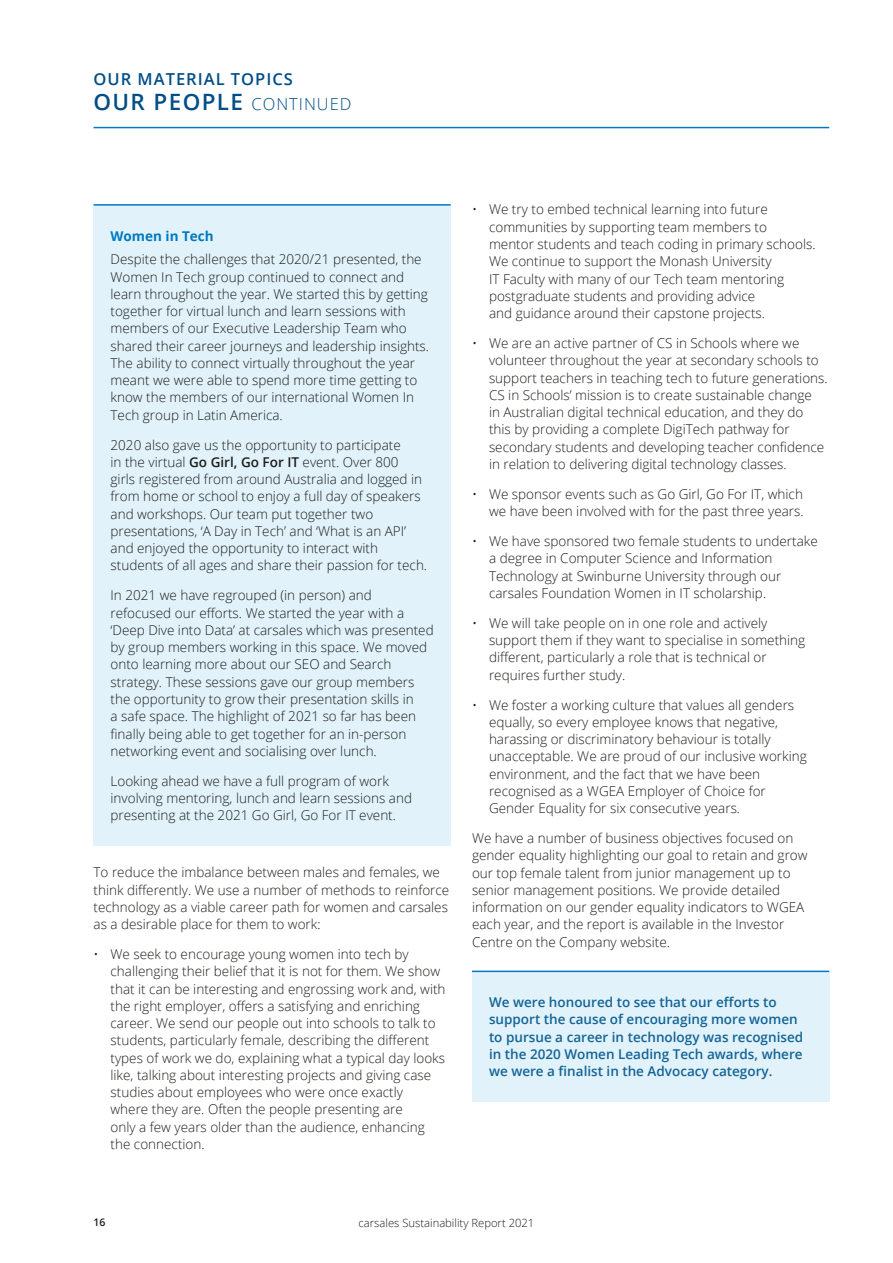
<style>
.page{position:relative;width:893px;height:1263px;background:#fff}
.page>*{position:absolute;margin:0;border:0;box-sizing:border-box;transform-origin:0 0}
.t1{font:600 22.5px "Open Sans";letter-spacing:.06em;color:#004e87}
.t2{font:600 16.5px "Open Sans";letter-spacing:.06em;color:#004e87}
.t3{font:300 13.5px/17.2px "Open Sans";color:#1d1d1b}
.t4{font:600 13.5px/17.2px "Open Sans";color:#146496}
.t5{font:700 13.5px "Open Sans";color:#0079c1}
.t6{font:300 11.25px "Open Sans";color:#1d1d1b}
.t7{font:600 10.5px "Open Sans";color:#1d1d1b}
.s1{font-weight:300;font-size:16.5px}
.s2{font-weight:600}
</style>
<div class="page">
<hr style="left:94px;top:127px;width:735px;height:1px;background:#0079c1">
<div style="left:94px;top:205px;width:357px;height:641px;background:#e1f2fa"></div>
<hr style="left:94px;top:204px;width:357px;height:2px;background:#0079c1">
<div style="left:472px;top:971px;width:357px;height:131px;background:#e1f2fa"></div>
<hr style="left:472px;top:970px;width:357px;height:2px;background:#0079c1">
<p class="t2" style="left:94px;top:68px;width:201px">OUR MATERIAL TOPICS</p>
<h1 class="t1" style="left:94px;top:87px;width:260px">OUR PEOPLE <span class="s1">CONTINUED</span></h1>
<p class="t5" style="left:111px;top:226px;width:105px">Women in Tech</p>
<p class="t3" style="left:111px;top:250px;width:320px">Despite the challenges that 2020/21 presented, the Women In Tech group continued to connect and learn throughout the year. We started this by getting together for virtual lunch and learn sessions with members of our Executive Leadership Team who shared their career journeys and leadership insights.<br>The ability to connect virtually throughout the year meant we were able to spend more time getting to know the members of our international Women In Tech group in Latin America.</p>
<p class="t3" style="left:111px;top:436px;width:318px">2020 also gave us the opportunity to participate<br>in the virtual <span class="s2">Go Girl, Go For IT</span> event. Over 800<br>girls registered from around Australia and logged in from home or school to enjoy a full day of speakers and workshops. Our team put together two presentations, ‘A Day in Tech’ and ‘What is an API’ and enjoyed the opportunity to interact with students of all ages and share their passion for tech.</p>
<p class="t3" style="left:111px;top:586px;width:325px">In 2021 we have regrouped (in person) and refocused our efforts. We started the year with a ‘Deep Dive into Data’ at carsales which was presented by group members working in this space. We moved onto learning more about our SEO and Search strategy. These sessions gave our group members the opportunity to grow their presentation skills in<br>a safe space. The highlight of 2021 so far has been finally being able to get together for an in-person networking event and socialising over lunch.</p>
<p class="t3" style="left:111px;top:772px;width:303px">Looking ahead we have a full program of work involving mentoring, lunch and learn sessions and presenting at the 2021 Go Girl, Go For IT event.</p>
<p class="t3" style="left:94px;top:863px;width:357px">To reduce the imbalance between males and females, we think differently. We use a number of methods to reinforce technology as a viable career path for women and carsales as a desirable place for them to work:</p>
<p class="t3" style="left:111px;top:945px;width:337px;text-indent:-17px">• We seek to encourage young women into tech by challenging their belief that it is not for them. We show that it can be interesting and engrossing work and, with the right employer, offers a satisfying and enriching career. We send our people out into schools to talk to students, particularly female, describing the different types of work we do, explaining what a typical day looks like, talking about interesting projects and giving case studies about employees who were once exactly<br>where they are. Often the people presenting are<br>only a few years older than the audience, enhancing the connection.</p>
<p class="t3" style="left:489px;top:201px;width:328px;text-indent:-17px">• We try to embed technical learning into future communities by supporting team members to<br>mentor students and teach coding in primary schools.<br>We continue to support the Monash University<br>IT Faculty with many of our Tech team mentoring postgraduate students and providing advice<br>and guidance around their capstone projects.</p>
<p class="t3" style="left:489px;top:334px;width:340px;text-indent:-17px">• We are an active partner of CS in Schools where we volunteer throughout the year at secondary schools to support teachers in teaching tech to future generations.<br>CS in Schools’ mission is to create sustainable change<br>in Australian digital technical education, and they do this by providing a complete DigiTech pathway for secondary students and developing teacher confidence in relation to delivering digital technology classes.</p>
<p class="t3" style="left:472px;top:485px;width:333px;text-align:right">• We sponsor events such as Go Girl, Go For IT, which we have been involved with for the past three years.</p>
<p class="t3" style="left:489px;top:532px;width:330px;text-indent:-17px">• We have sponsored two female students to undertake a degree in Computer Science and Information Technology at Swinburne University through our carsales Foundation Women in IT scholarship.</p>
<p class="t3" style="left:489px;top:614px;width:318px;text-indent:-17px">• We will take people on in one role and actively support them if they want to specialise in something different, particularly a role that is technical or requires further study.</p>
<p class="t3" style="left:489px;top:696px;width:319px;text-indent:-17px">• We foster a working culture that values all genders equally, so every employee knows that negative, harassing or discriminatory behaviour is totally unacceptable. We are proud of our inclusive working environment, and the fact that we have been recognised as a WGEA Employer of Choice for Gender Equality for six consecutive years.</p>
<p class="t3" style="left:472px;top:829px;width:337px">We have a number of business objectives focused on gender equality highlighting our goal to retain and grow our top female talent from junior management up to senior management positions. We provide detailed information on our gender equality indicators to WGEA each year, and the report is available in the Investor Centre on the Company website.</p>
<p class="t4" style="left:489px;top:993px;width:316px">We were honoured to see that our efforts to support the cause of encouraging more women to pursue a career in technology was recognised in the 2020 Women Leading Tech awards, where we were a finalist in the Advocacy category.</p>
<p class="t7" style="left:94px;top:1215px;width:13px">16</p>
<p class="t6" style="left:359px;top:1215px;width:177px">carsales Sustainability Report 2021</p>
</div>
